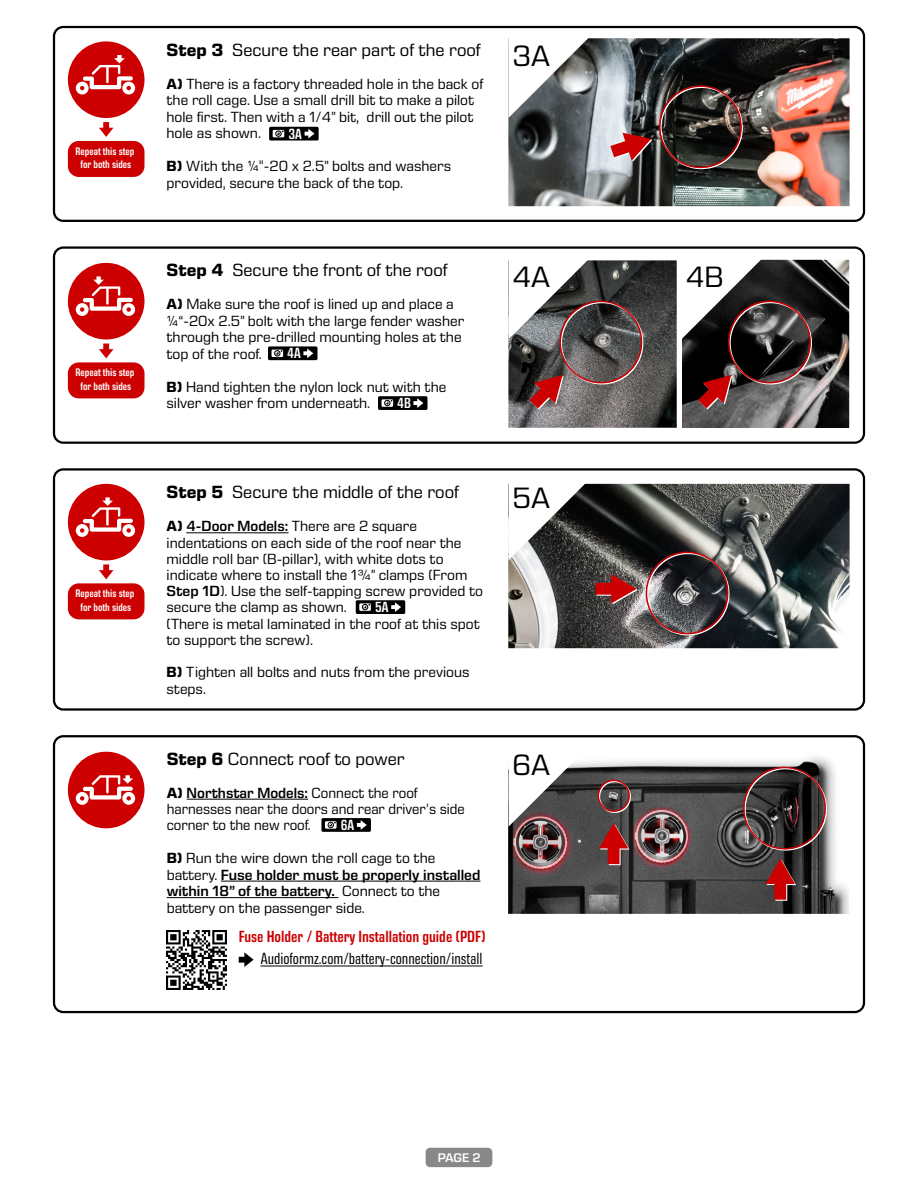
<style>
.page{position:relative;width:918px;height:1188px;background:#fff}
.page>*{position:absolute;margin:0;border:0;box-sizing:border-box;transform-origin:0 0}
.t1{font:30px "Eurostile Next LT Pro";color:#000}
.t2{font:18px "Eurostile Next LT Pro";color:#000}
.t3{font:condensed 16.5px "Eurostile Next LT Pro";color:#000}
.t4{font:600 condensed 16.5px "Eurostile Next LT Pro";color:#c00}
.t5{font:15px/16.5px "Eurostile Next LT Pro";color:#000}
.t6{font:15px/16.2px "Eurostile Next LT Pro";color:#000;scale:.96 1}
.t7{font:600 condensed 15px "Eurostile Next LT Pro";color:#fff}
.t8{font:600 12.75px "Eurostile Next LT Pro";color:#fff}
.t9{font:600 condensed 11.25px/13.6px "Eurostile Next LT Pro";color:#fff;text-align:center}
.s1{font-weight:700}
.s2{font-weight:600}
</style>
<div class="page">
<div style="left:53px;top:735px;width:812px;height:278px;border:2px solid #000;border-radius:9px"></div>
<hr style="left:187px;top:799px;width:121px;height:1px;background:#000">
<hr style="left:221px;top:881px;width:259px;height:1px;background:#000">
<hr style="left:167px;top:897px;width:171px;height:1px;background:#000">
<div style="left:68px;top:752px;width:77px;height:76px;background:#c00;border-radius:50%"></div>
<svg style="left:76px;top:775px;width:59px;height:30px"></svg>
<div style="left:53px;top:26px;width:812px;height:196px;border:2px solid #000;border-radius:9px"></div>
<div style="left:68px;top:41px;width:77px;height:77px;background:#c00;border-radius:50%"></div>
<svg style="left:76px;top:55px;width:59px;height:40px"></svg>
<svg style="left:99px;top:122px;width:15px;height:15px"></svg>
<div style="left:269px;top:127px;width:50px;height:14px;background:#000;border-radius:2px"></div>
<svg style="left:305px;top:129px;width:9px;height:9px"></svg>
<svg style="left:273px;top:130px;width:11px;height:7px"></svg>
<svg style="left:276px;top:130px;width:8px;height:6px"></svg>
<div style="left:68px;top:141px;width:77px;height:36px;background:#c00;border-radius:11px"></div>
<img style="left:509px;top:39px;width:340px;height:167px">
<svg style="left:508px;top:38px;width:82px;height:80px"></svg>
<svg style="left:610px;top:81px;width:137px;height:92px;background:#554745"></svg>
<div style="left:53px;top:468px;width:812px;height:243px;border:2px solid #000;border-radius:9px"></div>
<svg style="left:99px;top:564px;width:15px;height:15px"></svg>
<div style="left:68px;top:583px;width:77px;height:36px;background:#c00;border-radius:11px"></div>
<img style="left:509px;top:483px;width:340px;height:166px">
<svg style="left:508px;top:483px;width:82px;height:78px"></svg>
<svg style="left:596px;top:547px;width:141px;height:95px;background:#5d4f50"></svg>
<img style="left:509px;top:757px;width:340px;height:156px">
<svg style="left:508px;top:757px;width:82px;height:70px"></svg>
<svg style="left:597px;top:777px;width:37px;height:39px"></svg>
<svg style="left:599px;top:823px;width:30px;height:42px"></svg>
<svg style="left:738px;top:760px;width:96px;height:141px;background:#554646"></svg>
<div style="left:53px;top:246px;width:812px;height:198px;border:2px solid #000;border-radius:9px"></div>
<div style="left:68px;top:263px;width:77px;height:77px;background:#c00;border-radius:50%"></div>
<svg style="left:76px;top:276px;width:59px;height:40px"></svg>
<svg style="left:99px;top:344px;width:15px;height:14px"></svg>
<img style="left:509px;top:260px;width:167px;height:168px">
<svg style="left:508px;top:260px;width:139px;height:150px"></svg>
<img style="left:682px;top:260px;width:167px;height:167px">
<svg style="left:682px;top:259px;width:133px;height:151px"></svg>
<div style="left:68px;top:362px;width:77px;height:36px;background:#c00;border-radius:11px"></div>
<div style="left:68px;top:484px;width:77px;height:76px;background:#c00;border-radius:50%"></div>
<svg style="left:76px;top:497px;width:59px;height:40px"></svg>
<div style="left:268px;top:346px;width:49px;height:14px;background:#000;border-radius:2px"></div>
<svg style="left:303px;top:348px;width:10px;height:10px"></svg>
<svg style="left:272px;top:350px;width:11px;height:7px"></svg>
<svg style="left:275px;top:350px;width:7px;height:5px"></svg>
<div style="left:378px;top:396px;width:50px;height:14px;background:#000;border-radius:2px"></div>
<svg style="left:413px;top:398px;width:10px;height:10px"></svg>
<svg style="left:382px;top:399px;width:11px;height:8px"></svg>
<svg style="left:385px;top:400px;width:7px;height:5px"></svg>
<div style="left:356px;top:600px;width:49px;height:14px;background:#000;border-radius:2px"></div>
<svg style="left:391px;top:602px;width:10px;height:10px"></svg>
<svg style="left:359px;top:603px;width:12px;height:8px"></svg>
<svg style="left:362px;top:604px;width:8px;height:6px"></svg>
<div style="left:321px;top:818px;width:50px;height:14px;background:#000;border-radius:2px"></div>
<svg style="left:357px;top:820px;width:10px;height:10px"></svg>
<svg style="left:325px;top:821px;width:12px;height:8px"></svg>
<svg style="left:328px;top:822px;width:8px;height:6px"></svg>
<div style="left:426px;top:1148px;width:66px;height:19px;background:#888;border-radius:4px"></div>
<svg style="left:239px;top:952px;width:15px;height:15px"></svg>
<hr style="left:261px;top:966px;width:221px;height:1px;background:#000">
<img style="left:167px;top:930px;width:59px;height:59px">
<hr style="left:187px;top:532px;width:101px;height:1px;background:#000">
<p class="t9" style="left:75px;top:144px;width:60px">Repeat this step for both sides</p>
<p class="t9" style="left:75px;top:366px;width:60px">Repeat this step for both sides</p>
<p class="t9" style="left:75px;top:587px;width:60px">Repeat this step for both sides</p>
<p class="t2" style="left:167px;top:40px;width:316px"><span class="s1">Step 3</span> Secure the rear part of the roof</p>
<p class="t5" style="left:167px;top:76px;width:318px"><span class="s1">A)</span> There is a factory threaded hole in the back of the roll cage. Use a small drill bit to make a pilot hole first. Then with a 1/4” bit, drill out the pilot hole as shown.</p>
<p class="t5" style="left:167px;top:158px;width:286px"><span class="s1">B)</span> With the ¼"-20 x 2.5” bolts and washers provided, secure the back of the top.</p>
<p class="t7" style="left:288px;top:125px;width:15px">3A</p>
<p class="t2" style="left:167px;top:260px;width:283px"><span class="s1">Step 4</span> Secure the front of the roof</p>
<p class="t5" style="left:167px;top:296px;width:299px"><span class="s1">A)</span> Make sure the roof is lined up and place a ¼“-20x 2.5” bolt with the large fender washer through the pre-drilled mounting holes at the top of the roof.</p>
<p class="t5" style="left:167px;top:378px;width:281px"><span class="s1">B)</span> Hand tighten the nylon lock nut with the silver washer from underneath.</p>
<p class="t7" style="left:287px;top:345px;width:15px">4A</p>
<p class="t7" style="left:397px;top:395px;width:15px">4B</p>
<h1 class="t1" style="left:513px;top:40px;width:39px">3A</h1>
<h1 class="t1" style="left:513px;top:261px;width:39px">4A</h1>
<h1 class="t1" style="left:686px;top:261px;width:39px">4B</h1>
<p class="t2" style="left:167px;top:482px;width:294px"><span class="s1">Step 5</span> Secure the middle of the roof</p>
<p class="t5" style="left:167px;top:518px;width:318px"><span class="s1">A)</span> <span class="s2">4-Door Models:</span> There are 2 square indentations on each side of the roof near the middle roll bar (B-pillar), with white dots to indicate where to install the 1¾” clamps (From <span class="s2">Step 1D</span>). Use the self-tapping screw provided to secure the clamp as shown.<br>(There is metal laminated in the roof at this spot to support the screw).</p>
<p class="t5" style="left:167px;top:664px;width:304px"><span class="s1">B)</span> Tighten all bolts and nuts from the previous steps.</p>
<p class="t7" style="left:375px;top:599px;width:15px">5A</p>
<p class="t2" style="left:167px;top:749px;width:240px"><span class="s1">Step 6</span> Connect roof to power</p>
<p class="t6" style="left:167px;top:785px;width:312px"><span class="s1">A)</span> <span class="s2">Northstar Models:</span> Connect the roof harnesses near the doors and rear driver’s side corner to the new roof.</p>
<p class="t5" style="left:167px;top:850px;width:315px"><span class="s1">B)</span> Run the wire down the roll cage to the battery. <span class="s2">Fuse holder must be properly installed within 18” of the battery.</span> Connect to the battery on the passenger side.</p>
<p class="t7" style="left:341px;top:817px;width:15px">6A</p>
<p class="t4" style="left:239px;top:927px;width:248px">Fuse Holder / Battery Installation guide (PDF)</p>
<p class="t3" style="left:261px;top:950px;width:223px">Audioformz.com/battery-connection/install</p>
<h1 class="t1" style="left:513px;top:482px;width:39px">5A</h1>
<h1 class="t1" style="left:513px;top:748px;width:39px">6A</h1>
<p class="t8" style="left:438px;top:1151px;width:44px">PAGE 2</p>
</div>
